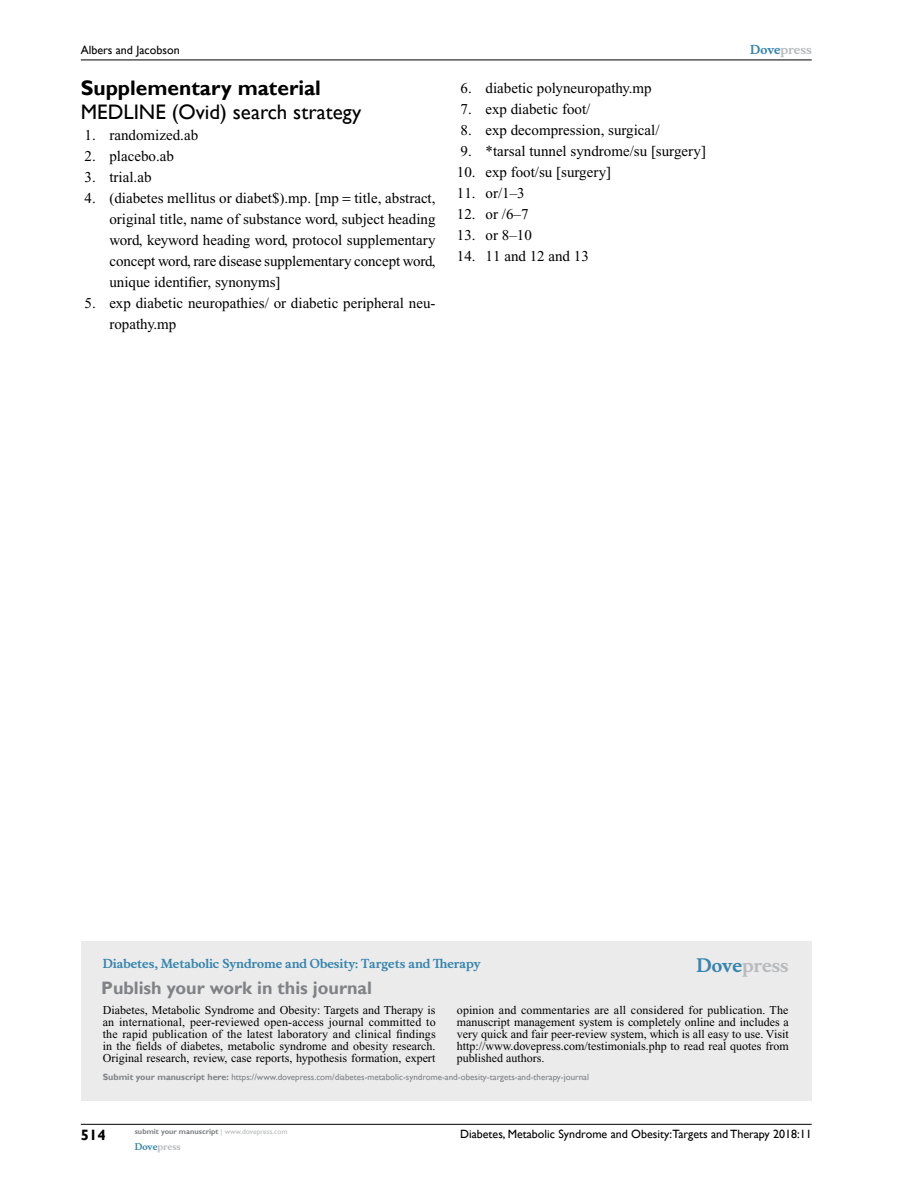
<style>
.page{position:relative;width:918px;height:1188px;background:#fff}
.page>*{position:absolute;margin:0;border:0;box-sizing:border-box;transform-origin:0 0}
.t1{font:21px "Gill Sans";color:#000}
.t2{font:700 21px "Gill Sans";color:#000}
.t3{font:700 18px "Gill Sans";color:#808285}
.t4{font:700 18px "Musee";color:#b8babc}
.t5{font:15px/21px "Times New Roman";color:#000;text-align:justify}
.t6{font:700 15px "Gill Sans";color:#000}
.t7{font:12px/12px "Times New Roman";color:#000;text-align:justify}
.t8{font:12px "Gill Sans";color:#000}
.t9{font:700 12px "Musee";color:#3785ad}
.t10{font:700 12px "Musee";color:#b8babc}
.t11{font:9px "Gill Sans";color:#808285}
.t12{font:700 9px "Musee";color:#b8babc}
.t13{font:700 7.5px "Gill Sans";color:#808285}
.s1{color:#3785ad}
.s2{font-weight:700}
.s3{font-weight:400;color:#b8babc}
</style>
<div class="page">
<div style="left:81px;top:941px;width:731px;height:159px;background:#ebebec"></div>
<hr style="left:81px;top:1124px;width:731px;height:1px;background:#000">
<hr style="left:81px;top:60px;width:731px;height:1px;background:#000">
<p class="t8" style="left:81px;top:43px;width:100px">Albers and Jacobson</p>
<h1 class="t2" style="left:81px;top:76px;width:242px">Supplementary material</h1>
<h1 class="t1" style="left:81px;top:100px;width:282px">MEDLINE (Ovid) search strategy</h1>
<p class="t5" style="left:85px;top:125px;width:115px">1. randomized.ab</p>
<p class="t5" style="left:85px;top:146px;width:91px">2. placebo.ab</p>
<p class="t5" style="left:85px;top:167px;width:69px">3. trial.ab</p>
<p class="t5" style="left:109px;top:188px;width:328px;text-indent:-25px">4. (diabetes mellitus or diabet$).mp. [mp title, abstract, original title, name of substance word, subject heading word, keyword heading word, protocol supplementary concept word, rare disease supplementary concept word, unique identifier, synonyms]</p>
<p class="t5" style="left:109px;top:293px;width:328px;text-indent:-25px">5. exp diabetic neuropathies/ or diabetic peripheral neu&shy;ropathy.mp</p>
<p class="t5" style="left:461px;top:77px;width:193px">6. diabetic polyneuropathy.mp</p>
<p class="t5" style="left:461px;top:98px;width:131px">7. exp diabetic foot/</p>
<p class="t5" style="left:461px;top:119px;width:201px">8. exp decompression, surgical/</p>
<p class="t5" style="left:461px;top:140px;width:247px">9. *tarsal tunnel syndrome/su [surgery]</p>
<p class="t5" style="left:457px;top:161px;width:156px">10. exp foot/su [surgery]</p>
<p class="t5" style="left:457px;top:182px;width:69px">11. or/1–3</p>
<p class="t5" style="left:457px;top:203px;width:73px">12. or /6–7</p>
<p class="t5" style="left:457px;top:224px;width:76px">13. or 8–10</p>
<p class="t5" style="left:457px;top:245px;width:134px">14. 11 and 12 and 13</p>
<p class="t10" style="left:750px;top:43px;width:63px"><span class="s1">Dove</span>press</p>
<p class="t9" style="left:103px;top:956px;width:379px">Diabetes, Metabolic Syndrome and Obesity: Targets and Therapy</p>
<h2 class="t3" style="left:101px;top:977px;width:272px">Publish your work in this journal</h2>
<h2 class="t4" style="left:697px;top:955px;width:94px"><span class="s1">Dove</span>press</h2>
<p class="t7" style="left:103px;top:1004px;width:335px">Diabetes, Metabolic Syndrome and Obesity: Targets and Therapy is an international, peer-reviewed open-access journal committed to the rapid publication of the latest laboratory and clinical findings in the fields of diabetes, metabolic syndrome and obesity research.<br>Original research, review, case reports, hypothesis formation, expert</p>
<p class="t7" style="left:457px;top:1004px;width:333px">opinion and commentaries are all considered for publication. The manuscript management system is completely online and includes a very quick and fair peer-review system, which is all easy to use. Visit http://www.dovepress.com/testimonials.php to read real quotes from published authors.</p>
<p class="t11" style="left:103px;top:1072px;width:488px"><span class="s2">Submit your manuscript here:</span> https://www.dovepress.com/diabetes-metabolic-syndrome-and-obesity-targets-and-therapy-journal</p>
<p class="t6" style="left:81px;top:1126px;width:26px">514</p>
<p class="t13" style="left:135px;top:1127px;width:154px">submit your manuscript <span class="s3">| www.dovepress.com</span></p>
<p class="t12" style="left:135px;top:1141px;width:48px"><span class="s1">Dove</span>press</p>
<p class="t8" style="left:460px;top:1127px;width:353px">Diabetes, Metabolic Syndrome and Obesity:Targets and Therapy 2018:11</p>
</div>
